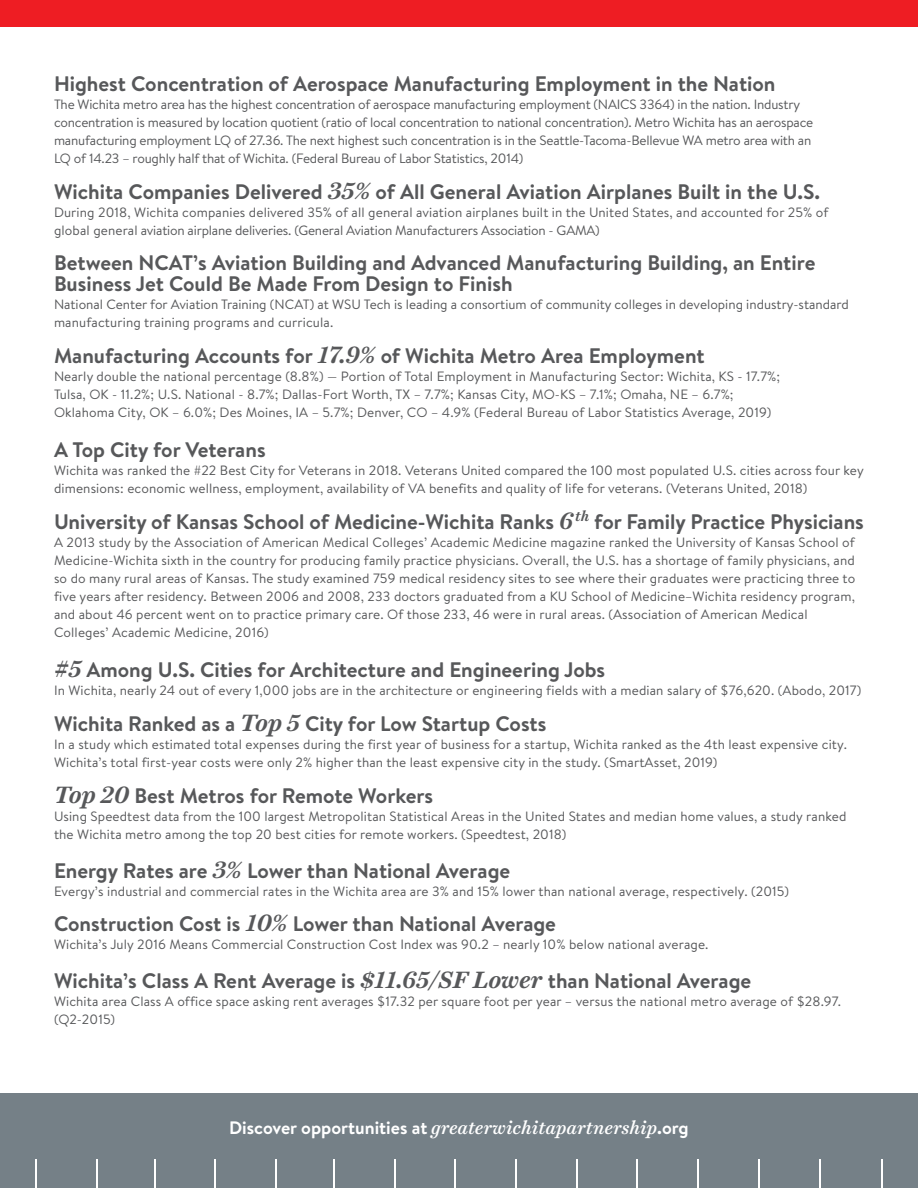
<style>
.page{position:relative;width:918px;height:1188px;background:#fff}
.page>*{position:absolute;margin:0;border:0;box-sizing:border-box;transform-origin:0 0}
.t1{font:700 21px/21.6px "Brandon Text";color:#57585a}
.t2{font:700 18px "Brandon Text";color:#fff}
.t3{font:13.5px/18px "Brandon Text";letter-spacing:.01em;color:#57585a}
.t4{font:13.5px/18px "Brandon Text";letter-spacing:-.015em;color:#57585a}
.s1{font-family:"Harriet Text";font-style:italic;font-size:24px}
.s2{font-family:"Harriet Text";font-weight:500;font-style:italic}
</style>
<div class="page">
<div style="left:0;top:1094px;width:918px;height:94px;background:#758087"></div>
<svg style="left:576px;top:1160px;width:1px;height:28px"></svg>
<svg style="left:698px;top:1160px;width:1px;height:28px"></svg>
<svg style="left:394px;top:1160px;width:1px;height:28px"></svg>
<svg style="left:516px;top:1160px;width:1px;height:28px"></svg>
<svg style="left:637px;top:1160px;width:1px;height:28px"></svg>
<hr style="left:333px;top:1160px;width:2px;height:28px;background:#fff">
<svg style="left:154px;top:1160px;width:1px;height:28px"></svg>
<svg style="left:758px;top:1160px;width:1px;height:28px"></svg>
<svg style="left:455px;top:1160px;width:1px;height:28px"></svg>
<svg style="left:215px;top:1160px;width:1px;height:28px"></svg>
<svg style="left:36px;top:1160px;width:1px;height:28px"></svg>
<svg style="left:275px;top:1160px;width:1px;height:28px"></svg>
<svg style="left:96px;top:1160px;width:1px;height:28px"></svg>
<svg style="left:881px;top:1160px;width:1px;height:28px"></svg>
<svg style="left:820px;top:1160px;width:1px;height:28px"></svg>
<div style="left:0;top:0;width:918px;height:26px;background:#ee1d23"></div>
<p class="t1" style="left:54px;top:73px;width:723px">Highest Concentration of Aerospace Manufacturing Employment in the Nation</p>
<p class="t4" style="left:54px;top:95px;width:761px">The Wichita metro area has the highest concentration of aerospace manufacturing employment (NAICS 3364) in the nation. Industry concentration is measured by location quotient (ratio of local concentration to national concentration). Metro Wichita has an aerospace manufacturing employment LQ of 27.36. The next highest such concentration is in the Seattle-Tacoma-Bellevue WA metro area with an LQ of 14.23 – roughly half that of Wichita. (Federal Bureau of Labor Statistics, 2014)</p>
<p class="t1" style="left:54px;top:181px;width:768px">Wichita Companies Delivered <span class="s1">35%</span> of All General Aviation Airplanes Built in the U.S.</p>
<p class="t3" style="left:54px;top:203px;width:776px">During 2018, Wichita companies delivered 35% of all general aviation airplanes built in the United States, and accounted for 25% of global general aviation airplane deliveries. (General Aviation Manufacturers Association - GAMA)</p>
<p class="t1" style="left:54px;top:251px;width:763px">Between NCAT’s Aviation Building and Advanced Manufacturing Building, an Entire<br>Business Jet Could Be Made From Design to Finish</p>
<p class="t3" style="left:54px;top:295px;width:796px">National Center for Aviation Training (NCAT) at WSU Tech is leading a consortium of community colleges in developing industry-standard manufacturing training programs and curricula.</p>
<p class="t1" style="left:54px;top:345px;width:652px">Manufacturing Accounts for <span class="s1">17.9%</span> of Wichita Metro Area Employment</p>
<p class="t3" style="left:54px;top:367px;width:728px">Nearly double the national percentage (8.8%) — Portion of Total Employment in Manufacturing Sector: Wichita, KS - 17.7%;<br>Tulsa, OK - 11.2%; U.S. National - 8.7%; Dallas-Fort Worth, TX – 7.7%; Kansas City, MO-KS – 7.1%; Omaha, NE – 6.7%;<br>Oklahoma City, OK – 6.0%; Des Moines, IA – 5.7%; Denver, CO – 4.9% (Federal Bureau of Labor Statistics Average, 2019)</p>
<p class="t1" style="left:54px;top:438px;width:213px">A Top City for Veterans</p>
<p class="t3" style="left:54px;top:461px;width:811px">Wichita was ranked the #22 Best City for Veterans in 2018. Veterans United compared the 100 most populated U.S. cities across four key dimensions: economic wellness, employment, availability of VA benefits and quality of life for veterans. (Veterans United, 2018)</p>
<p class="t1" style="left:54px;top:510px;width:811px">University of Kansas School of Medicine-Wichita Ranks <span class="s1">6</span><sup>th</sup> for Family Practice Physicians</p>
<p class="t3" style="left:54px;top:533px;width:803px">A 2013 study by the Association of American Medical Colleges’ Academic Medicine magazine ranked the University of Kansas School of Medicine-Wichita sixth in the country for producing family practice physicians. Overall, the U.S. has a shortage of family physicians, and so do many rural areas of Kansas. The study examined 759 medical residency sites to see where their graduates were practicing three to five years after residency. Between 2006 and 2008, 233 doctors graduated from a KU School of Medicine–Wichita residency program, and about 46 percent went on to practice primary care. Of those 233, 46 were in rural areas. (Association of American Medical Colleges’ Academic Medicine, 2016)</p>
<p class="t1" style="left:54px;top:658px;width:553px"><span class="s1">#5</span> Among U.S. Cities for Architecture and Engineering Jobs</p>
<p class="t3" style="left:54px;top:680px;width:809px">In Wichita, nearly 24 out of every 1,000 jobs are in the architecture or engineering fields with a median salary of $76,620. (Abodo, 2017)</p>
<p class="t1" style="left:54px;top:712px;width:494px">Wichita Ranked as a <span class="s1">Top 5</span> City for Low Startup Costs</p>
<p class="t3" style="left:54px;top:734px;width:794px">In a study which estimated total expenses during the first year of business for a startup, Wichita ranked as the 4th least expensive city.<br>Wichita’s total first-year costs were only 2% higher than the least expensive city in the study. (SmartAsset, 2019)</p>
<p class="t1" style="left:54px;top:784px;width:381px"><span class="s1">Top 20</span> Best Metros for Remote Workers</p>
<p class="t3" style="left:54px;top:806px;width:794px">Using Speedtest data from the 100 largest Metropolitan Statistical Areas in the United States and median home values, a study ranked the Wichita metro among the top 20 best cities for remote workers. (Speedtest, 2018)</p>
<p class="t1" style="left:54px;top:860px;width:458px">Energy Rates are <span class="s1">3%</span> Lower than National Average</p>
<p class="t3" style="left:54px;top:882px;width:737px">Evergy’s industrial and commercial rates in the Wichita area are 3% and 15% lower than national average, respectively. (2015)</p>
<p class="t1" style="left:54px;top:912px;width:504px">Construction Cost is <span class="s1">10%</span> Lower than National Average</p>
<p class="t3" style="left:54px;top:934px;width:656px">Wichita’s July 2016 Means Commercial Construction Cost Index was 90.2 – nearly 10% below national average.</p>
<p class="t1" style="left:54px;top:970px;width:699px">Wichita’s Class A Rent Average is <span class="s1">$11.65/SF Lower</span> than National Average</p>
<p class="t3" style="left:54px;top:992px;width:789px">Wichita area Class A office space asking rent averages $17.32 per square foot per year – versus the national metro average of $28.97. (Q2-2015)</p>
<p class="t2" style="left:229px;top:1115px;width:461px">Discover opportunities at <span class="s2">greaterwichitapartnership</span>.org</p>
</div>
